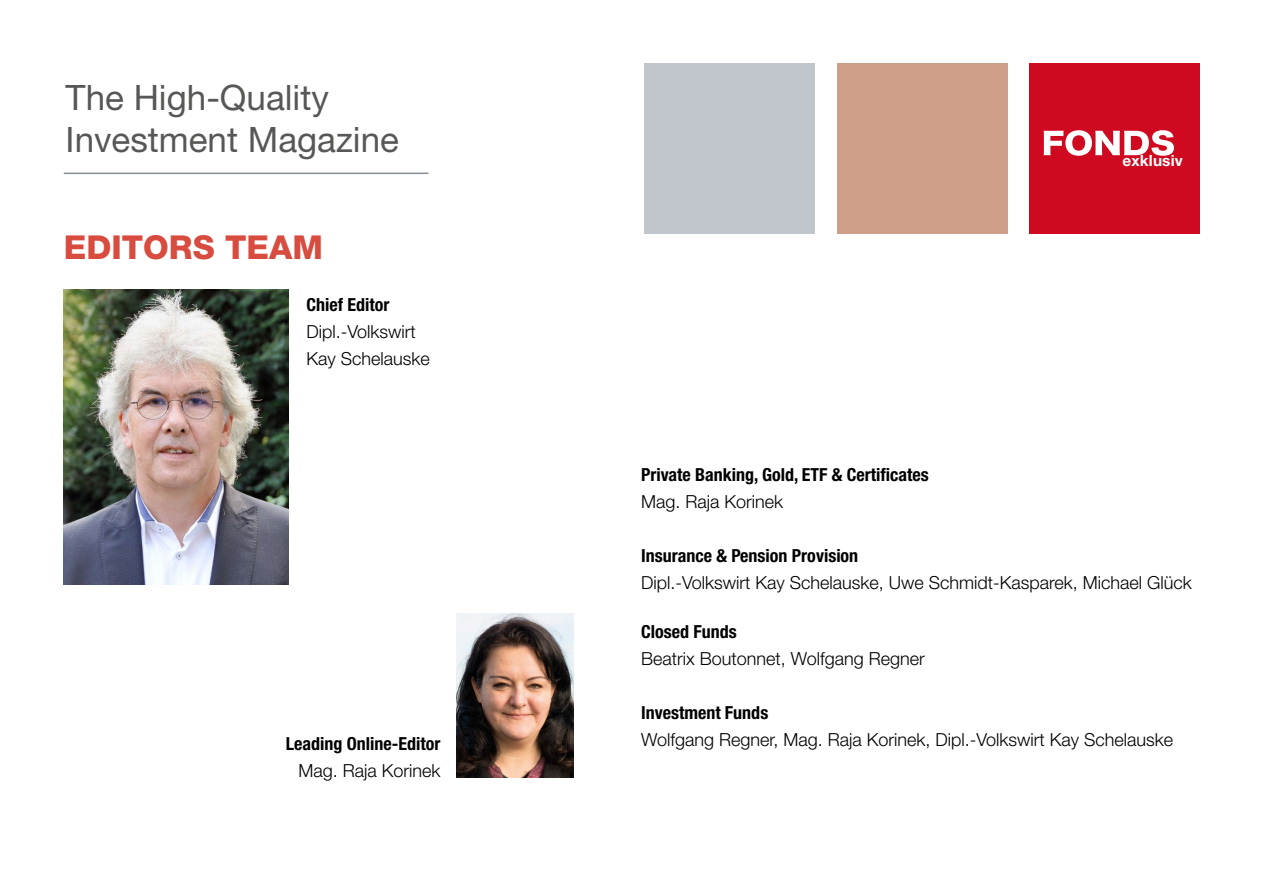
<style>
.page{position:relative;width:1263px;height:893px;background:#fff}
.page>*{position:absolute;margin:0;border:0;box-sizing:border-box;transform-origin:0 0}
.t1{font:34.95px/42px "Helvetica Neue LT Std";color:#575756}
.t2{font:800 33px "Helvetica Neue LT Std";color:#d84b3f}
.t3{font:300 18px/27px "Helvetica Neue LT Std";color:#000}
.t4{font:700 condensed 18px "Helvetica Neue LT Std";color:#000}
.t5{font:700 15.45px "Helvetica Neue LT Std";letter-spacing:.01em;color:#fff}
</style>
<div class="page">
<hr style="left:64px;top:173px;width:364px;height:1px;background:#868f96">
<div style="left:1029px;top:64px;width:170px;height:170px;background:#cf091f"></div>
<svg style="left:1043px;top:130px;width:131px;height:26px"></svg>
<div style="left:645px;top:64px;width:170px;height:170px;background:#c1c6cc"></div>
<div style="left:838px;top:64px;width:170px;height:170px;background:#ce9e88"></div>
<img style="left:64px;top:289px;width:224px;height:295px">
<img style="left:456px;top:614px;width:117px;height:163px">
<h1 class="t1" style="left:66px;top:76px;width:335px">The High-Quality<br>Investment Magazine</h1>
<h2 class="t2" style="left:64px;top:227px;width:261px">EDITORS TEAM</h2>
<p class="t4" style="left:307px;top:293px;width:84px">Chief Editor</p>
<p class="t3" style="left:307px;top:317px;width:125px">Dipl.-Volkswirt<br>Kay Schelauske</p>
<p class="t4" style="left:286px;top:732px;width:156px">Leading Online-Editor</p>
<p class="t3" style="left:298px;top:756px;width:144px">Mag. Raja Korinek</p>
<p class="t5" style="left:1122px;top:151px;width:62px">exklusiv</p>
<p class="t4" style="left:641px;top:463px;width:289px">Private Banking, Gold, ETF &amp; Certificates</p>
<p class="t3" style="left:641px;top:487px;width:144px">Mag. Raja Korinek</p>
<p class="t4" style="left:641px;top:544px;width:219px">Insurance &amp; Pension Provision</p>
<p class="t3" style="left:641px;top:568px;width:552px">Dipl.-Volkswirt Kay Schelauske, Uwe Schmidt-Kasparek, Michael Glück</p>
<p class="t4" style="left:641px;top:621px;width:97px">Closed Funds</p>
<p class="t3" style="left:641px;top:645px;width:285px">Beatrix Boutonnet, Wolfgang Regner</p>
<p class="t4" style="left:641px;top:702px;width:129px">Investment Funds</p>
<p class="t3" style="left:641px;top:726px;width:534px">Wolfgang Regner, Mag. Raja Korinek, Dipl.-Volkswirt Kay Schelauske</p>
</div>
